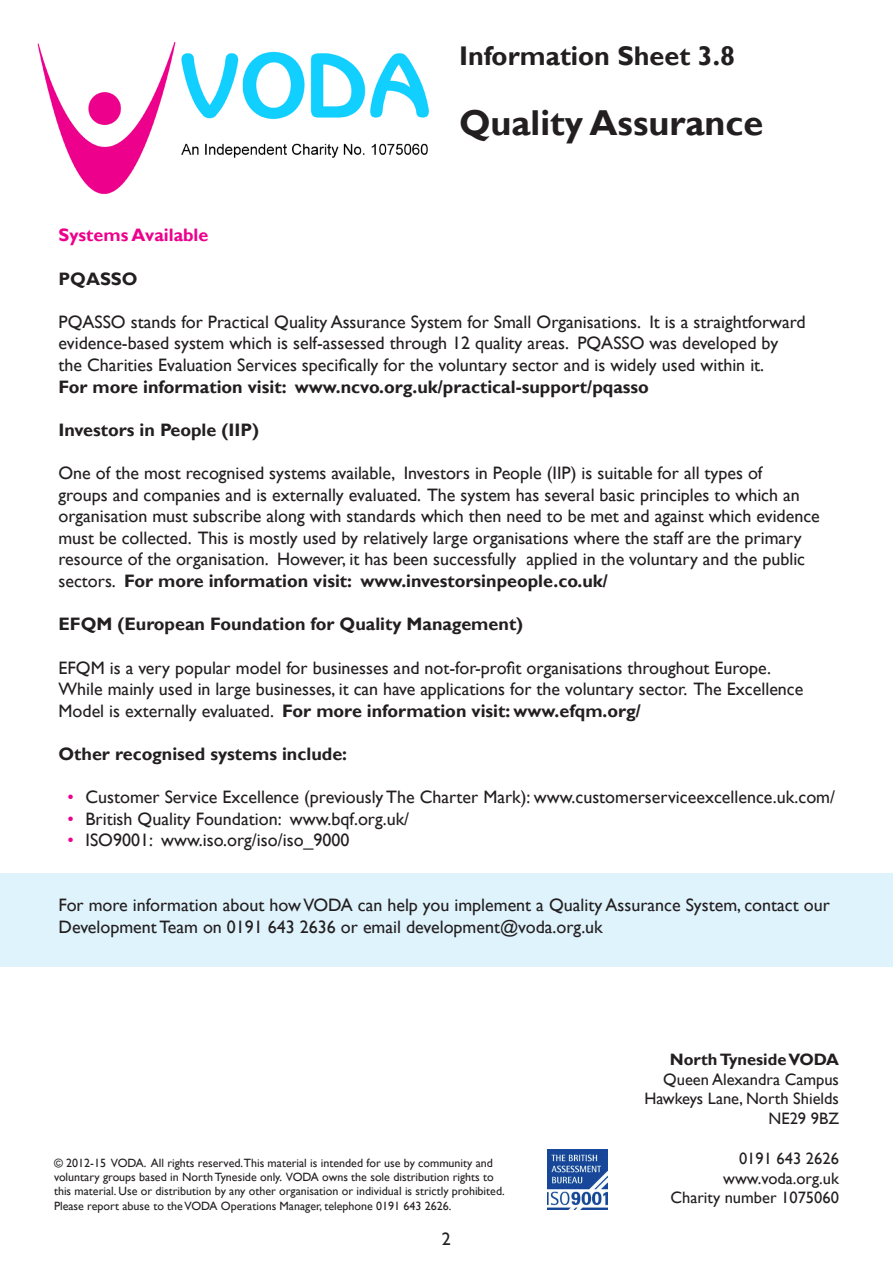
<style>
.page{position:relative;width:893px;height:1263px;background:#fff}
.page>*{position:absolute;margin:0;border:0;box-sizing:border-box;transform-origin:0 0}
.t1{font:700 36px "Gill Sans";color:#231f20}
.t2{font:700 27px "Gill Sans";color:#231f20}
.t3{font:18px/21.6px "Gill Sans";color:#231f20}
.t4{font:700 18px "Gill Sans";color:#231f20}
.t5{font:700 18px "Gill Sans";color:#ed008c}
.t6{font:16.5px "Gill Sans";color:#231f20}
.t7{font:700 16.5px "Gill Sans";color:#231f20}
.t8{font:12px/14.4px "Gill Sans";color:#231f20}
.s1{font-weight:700}
.s2{color:#ed008c}
</style>
<div class="page">
<div style="left:0;top:873px;width:893px;height:94px;background:#dff3fc"></div>
<img style="left:37px;top:41px;width:392px;height:153px">
<img style="left:548px;top:1150px;width:59px;height:60px">
<p class="t2" style="left:459px;top:39px;width:277px">Information Sheet 3.8</p>
<p class="t1" style="left:459px;top:101px;width:306px">Quality Assurance</p>
<p class="t5" style="left:58px;top:225px;width:151px">Systems Available</p>
<p class="t4" style="left:58px;top:268px;width:81px">PQASSO</p>
<p class="t3" style="left:58px;top:311px;width:749px">PQASSO stands for Practical Quality Assurance System for Small Organisations. It is a straightforward</p>
<p class="t3" style="left:58px;top:333px;width:721px">evidence-based system which is self-assessed through 12 quality areas. PQASSO was developed by the Charities Evaluation Services specifically for the voluntary sector and is widely used within it.</p>
<p class="t4" style="left:58px;top:376px;width:592px">For more information visit: www.ncvo.org.uk/practical-support/pqasso</p>
<p class="t4" style="left:58px;top:419px;width:202px">Investors in People (IIP)</p>
<p class="t3" style="left:58px;top:462px;width:763px">One of the most recognised systems available, Investors in People (IIP) is suitable for all types of<br>groups and companies and is externally evaluated. The system has several basic principles to which an organisation must subscribe along with standards which then need to be met and against which evidence must be collected. This is mostly used by relatively large organisations where the staff are the primary resource of the organisation. However, it has been successfully applied in the voluntary and the public sectors. <span class="s1">For more information visit: www.investorsinpeople.co.uk/</span></p>
<p class="t4" style="left:58px;top:613px;width:466px">EFQM (European Foundation for Quality Management)</p>
<p class="t3" style="left:58px;top:657px;width:746px">EFQM is a very popular model for businesses and not-for-profit organisations throughout Europe.<br>While mainly used in large businesses, it can have applications for the voluntary sector. The Excellence<br>Model is externally evaluated. <span class="s1">For more information visit: www.efqm.org/</span></p>
<p class="t4" style="left:58px;top:743px;width:290px">Other recognised systems include:</p>
<p class="t3" style="left:68px;top:786px;width:769px"><span class="s2">•</span> Customer Service Excellence (previously The Charter Mark): www.customerserviceexcellence.uk.com/</p>
<p class="t3" style="left:68px;top:808px;width:343px"><span class="s2">•</span> British Quality Foundation: www.bqf.org.uk/</p>
<p class="t3" style="left:68px;top:830px;width:284px"><span class="s2">•</span> ISO9001: www.iso.org/iso/iso_9000</p>
<p class="t3" style="left:58px;top:894px;width:773px">For more information about how VODA can help you implement a Quality Assurance System, contact our<br>Development Team on 0191 643 2636 or email development@voda.org.uk</p>
<p class="t8" style="left:54px;top:1155px;width:452px">© 2012-15 VODA. All rights reserved.This material is intended for use by community and voluntary groups based in North Tyneside only. VODA owns the sole distribution rights to this material. Use or distribution by any other organisation or individual is strictly prohibited.<br>Please report abuse to the VODA Operations Manager, telephone 0191 643 2626.</p>
<p class="t3" style="left:442px;top:1228px;width:10px">2</p>
<p class="t7" style="left:670px;top:1049px;width:171px">North Tyneside VODA</p>
<p class="t6" style="left:663px;top:1069px;width:177px">Queen Alexandra Campus</p>
<p class="t6" style="left:644px;top:1089px;width:196px">Hawkeys Lane, North Shields</p>
<p class="t6" style="left:768px;top:1109px;width:72px">NE29 9BZ</p>
<p class="t6" style="left:739px;top:1148px;width:101px">0191 643 2626</p>
<p class="t6" style="left:723px;top:1168px;width:117px">www.voda.org.uk</p>
<p class="t6" style="left:670px;top:1188px;width:170px">Charity number 1075060</p>
</div>
